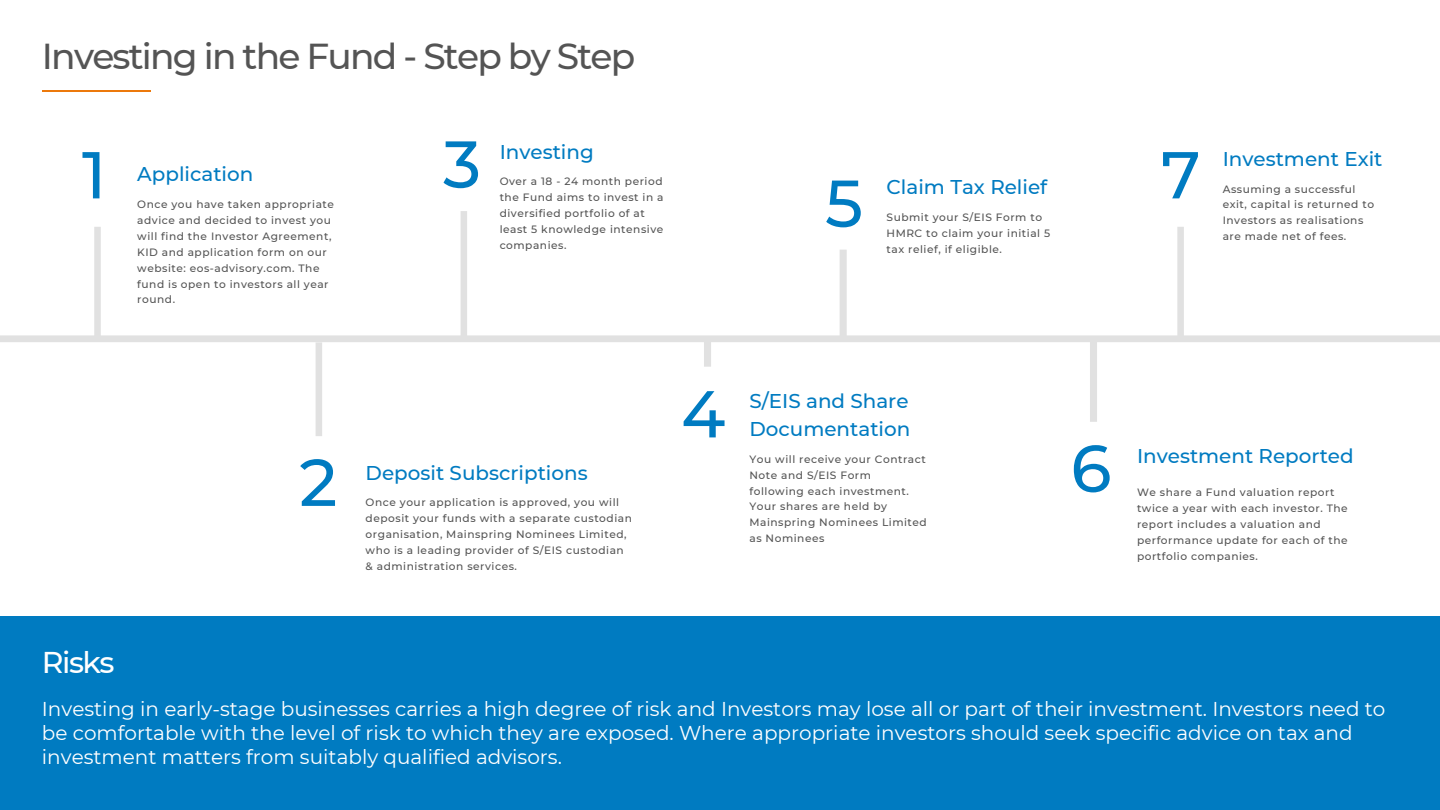
<style>
.page{position:relative;width:1440px;height:810px;background:#fff}
.page>*{position:absolute;margin:0;border:0;box-sizing:border-box;transform-origin:0 0}
.t1{font:500 66.1px "Montserrat";color:#007bc1}
.t2{font:500 36px "Montserrat";letter-spacing:-.05em;color:#545454}
.t3{font:500 30px "Montserrat";letter-spacing:-.05em;color:#fff}
.t4{font:20px/24px "Montserrat";color:#fff}
.t5{font:500 19.9px "Montserrat";color:#007bc1}
.t6{font:500 10.6px/15.9px "Montserrat";letter-spacing:.05em;color:#545454}
</style>
<div class="page">
<div style="left:0;top:616px;width:1440px;height:194px;background:#007bc1"></div>
<hr style="left:42px;top:91px;width:109px;height:1px;background:#ec790c">
<div style="left:0;top:335px;width:1440px;height:7px;background:#e1e1e1"></div>
<div style="left:94px;top:227px;width:7px;height:109px;background:#e1e1e1"></div>
<div style="left:316px;top:342px;width:6px;height:94px;background:#e1e1e1"></div>
<div style="left:461px;top:211px;width:6px;height:128px;background:#e1e1e1"></div>
<div style="left:1090px;top:336px;width:7px;height:86px;background:#e1e1e1"></div>
<div style="left:704px;top:339px;width:7px;height:28px;background:#e1e1e1"></div>
<div style="left:840px;top:250px;width:7px;height:87px;background:#e1e1e1"></div>
<div style="left:1177px;top:227px;width:7px;height:109px;background:#e1e1e1"></div>
<h2 class="t2" style="left:42px;top:34px;width:595px">Investing in the Fund - Step by Step</h2>
<h1 class="t1" style="left:82px;top:134px;width:26px">1</h1>
<h3 class="t5" style="left:137px;top:162px;width:118px">Application</h3>
<p class="t6" style="left:137px;top:196px;width:198px">Once you have taken appropriate advice and decided to invest you will find the Investor Agreement,<br>KID and application form on our website: eos-advisory.com. The fund is open to investors all year round.</p>
<h1 class="t1" style="left:443px;top:124px;width:39px">3</h1>
<h3 class="t5" style="left:500px;top:140px;width:96px">Investing</h3>
<p class="t6" style="left:500px;top:174px;width:165px">Over a 18 - 24 month period the Fund aims to invest in a diversified portfolio of at least 5 knowledge intensive companies.</p>
<h1 class="t1" style="left:825px;top:163px;width:39px">5</h1>
<h3 class="t5" style="left:887px;top:175px;width:162px">Claim Tax Relief</h3>
<p class="t6" style="left:887px;top:209px;width:165px">Submit your S/EIS Form to<br>HMRC to claim your initial 5 tax relief, if eligible.</p>
<h1 class="t1" style="left:1161px;top:134px;width:41px">7</h1>
<h3 class="t5" style="left:1223px;top:147px;width:161px">Investment Exit</h3>
<p class="t6" style="left:1223px;top:181px;width:153px">Assuming a successful exit, capital is returned to<br>Investors as realisations are made net of fees.</p>
<h3 class="t3" style="left:42px;top:644px;width:74px">Risks</h3>
<h1 class="t1" style="left:299px;top:442px;width:39px">2</h1>
<h3 class="t5" style="left:366px;top:461px;width:224px">Deposit Subscriptions</h3>
<p class="t6" style="left:366px;top:495px;width:268px">Once your application is approved, you will deposit your funds with a separate custodian organisation, Mainspring Nominees Limited, who is a leading provider of S/EIS custodian &amp; administration services.</p>
<h1 class="t1" style="left:681px;top:373px;width:46px">4</h1>
<h3 class="t5" style="left:749px;top:389px;width:161px">S/EIS and Share</h3>
<h3 class="t5" style="left:749px;top:417px;width:162px">Documentation</h3>
<p class="t6" style="left:749px;top:451px;width:179px">You will receive your Contract<br>Note and S/EIS Form following each investment.<br>Your shares are held by<br>Mainspring Nominees Limited as Nominees</p>
<h1 class="t1" style="left:1071px;top:428px;width:42px">6</h1>
<h3 class="t5" style="left:1137px;top:443px;width:218px">Investment Reported</h3>
<p class="t6" style="left:1137px;top:484px;width:212px">We share a Fund valuation report twice a year with each investor. The report includes a valuation and performance update for each of the portfolio companies.</p>
<p class="t4" style="left:42px;top:697px;width:1345px">Investing in early-stage businesses carries a high degree of risk and Investors may lose all or part of their investment. Investors need to be comfortable with the level of risk to which they are exposed. Where appropriate investors should seek specific advice on tax and investment matters from suitably qualified advisors.</p>
</div>
